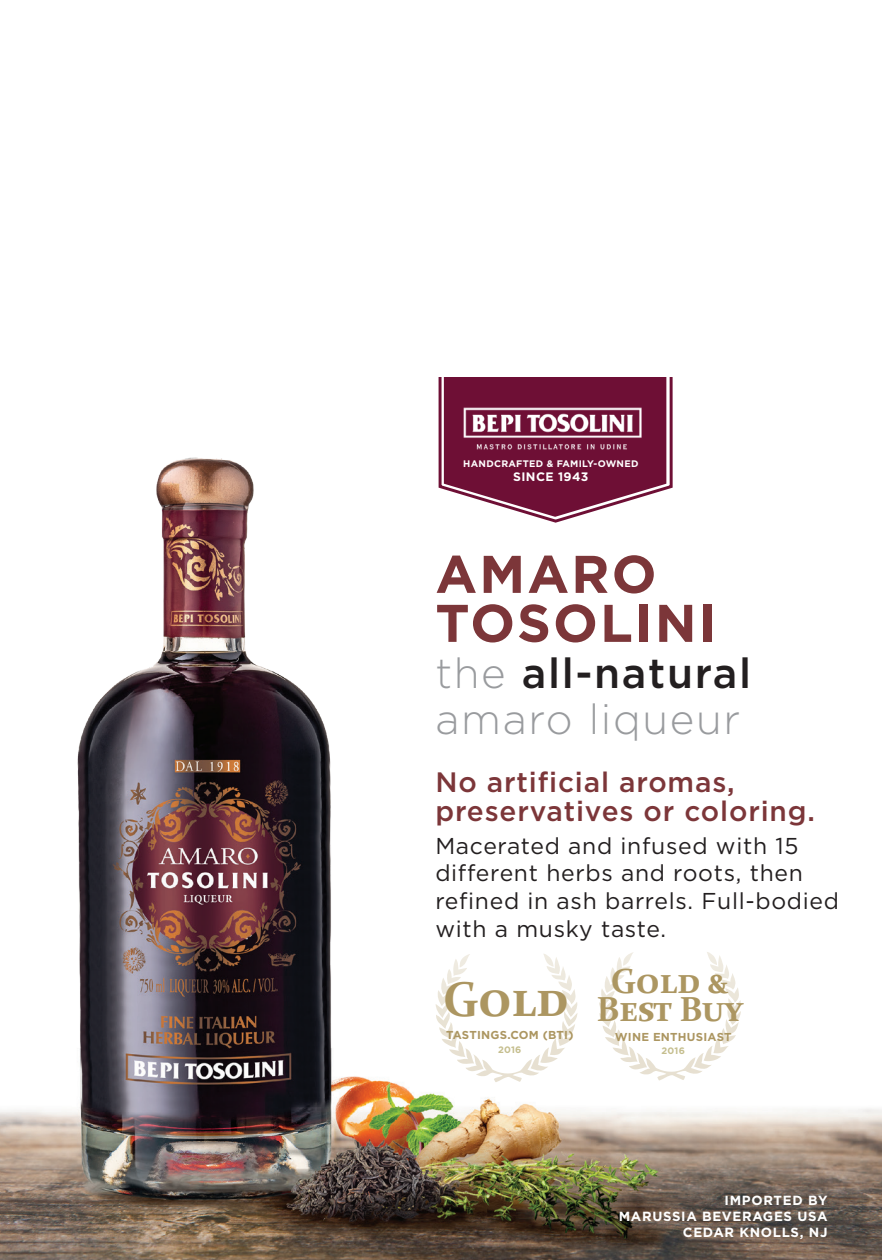
<style>
.page{position:relative;width:882px;height:1260px;background:#fff}
.page>*{position:absolute;margin:0;border:0;box-sizing:border-box;transform-origin:0 0}
.t1{font:700 52.85px/49px "Gotham";letter-spacing:.04em;color:#7c3639}
.t2{font:700 48.65px "Constantia";color:#ac9661}
.t3{font:300 42px/45.5px "Gotham";letter-spacing:.04em;color:#999b9e}
.t4{font:700 34.65px/28px "Constantia";letter-spacing:-.02em;color:#ac9661;text-align:center}
.t5{font:500 28px/29.8px "Gotham";letter-spacing:.03em;color:#7c3639}
.t6{font:23.1px/28px "Gotham";letter-spacing:.03em;color:#231f20}
.t7{font:700 13.3px/16.1px "Gotham";letter-spacing:.05em;color:#fff;text-align:right}
.t8{font:700 12.25px "Gotham";letter-spacing:.03em;color:#fff}
.t9{font:700 11.55px "Gotham";letter-spacing:.02em;color:#ac9661}
.t10{font:700 9.45px "Gotham";letter-spacing:.03em;color:#fff}
.t11{font:700 9.45px "Gotham";letter-spacing:.02em;color:#c5be8e}
.s1{font-weight:500;color:#231f20}
</style>
<div class="page">
<img style="left:0;top:457px;width:882px;height:803px">
<svg style="left:437px;top:377px;width:237px;height:147px"></svg>
<svg style="left:436px;top:954px;width:142px;height:128px"></svg>
<svg style="left:599px;top:952px;width:142px;height:128px"></svg>
<img style="left:462px;top:403px;width:182px;height:51px">
<p class="t10" style="left:463px;top:458px;width:177px">HANDCRAFTED &amp; FAMILY-OWNED</p>
<p class="t8" style="left:513px;top:469px;width:77px">SINCE 1943</p>
<h1 class="t1" style="left:435px;top:549px;width:283px">AMARO<br>TOSOLINI</h1>
<h3 class="t3" style="left:435px;top:650px;width:317px">the <span class="s1">all-natural </span>amaro liqueur</h3>
<p class="t5" style="left:435px;top:767px;width:381px">No artificial aromas, preservatives or coloring.</p>
<p class="t6" style="left:435px;top:831px;width:405px">Macerated and infused with 15 different herbs and roots, then refined in ash barrels. Full-bodied with a musky taste.</p>
<h2 class="t2" style="left:443px;top:966px;width:127px">Gold</h2>
<p class="t9" style="left:446px;top:1027px;width:129px">TASTINGS.COM (BTI)</p>
<p class="t11" style="left:498px;top:1043px;width:25px">2016</p>
<h3 class="t4" style="left:597px;top:966px;width:148px">Gold &amp;<br>Best Buy</h3>
<p class="t9" style="left:615px;top:1029px;width:118px">WINE ENTHUSIAST</p>
<p class="t11" style="left:662px;top:1045px;width:25px">2016</p>
<p class="t7" style="left:619px;top:1192px;width:210px">IMPORTED BY<br>MARUSSIA BEVERAGES USA<br>CEDAR KNOLLS, NJ</p>
</div>
